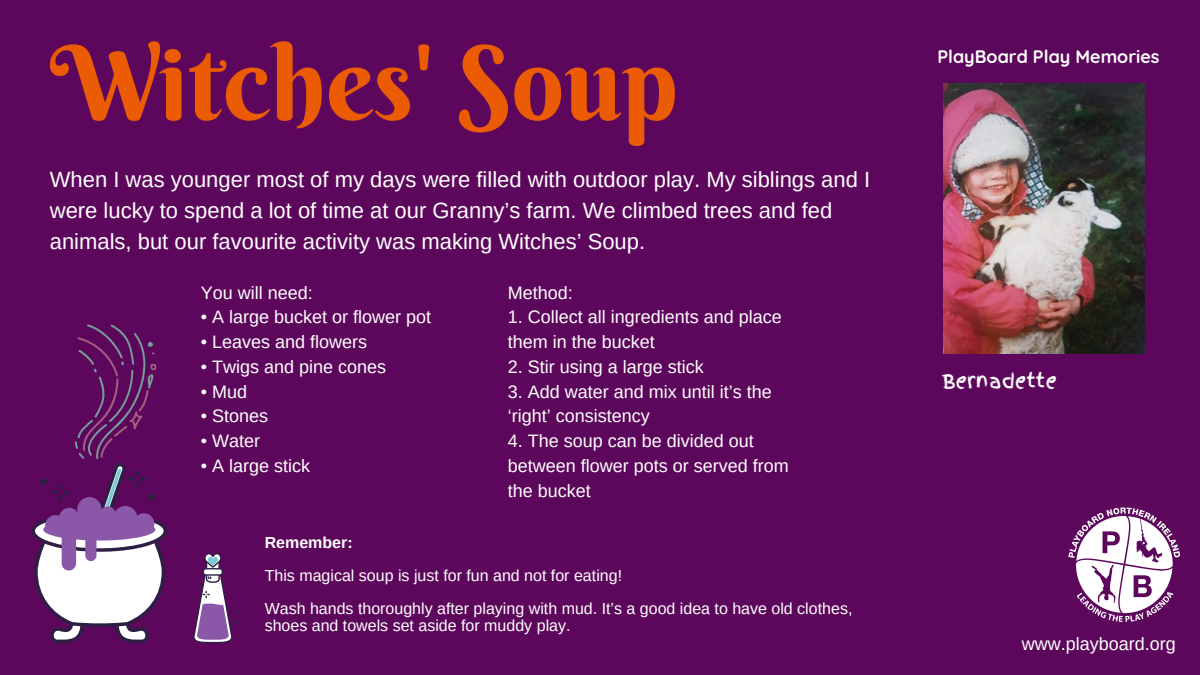
<style>
.page{position:relative;width:1200px;height:675px;background:#5d075c}
.page>*{position:absolute;margin:0;border:0;box-sizing:border-box;transform-origin:0 0}
.t1{font:103.7px "Berkshire Swash";color:#ea5b03}
.t2{font:22px/30.8px "Arimo";color:#fff}
.t3{font:20px "Finger Paint";color:#fff}
.t4{font:18px/24.8px "Arimo";color:#fff}
.t5{font:700 18px "Quicksand";color:#fff}
.t6{font:16px/33px "Arimo";color:#fff}
.t7{font:700 16px "Arimo";color:#fff}
</style>
<div class="page">
<img style="left:1068px;top:507px;width:111px;height:115px">
<img style="left:943px;top:84px;width:202px;height:269px">
<svg style="left:193px;top:553px;width:46px;height:91px"></svg>
<svg style="left:31px;top:324px;width:136px;height:319px"></svg>
<h1 class="t1" style="left:50px;top:19px;width:630px">Witches' Soup</h1>
<p class="t2" style="left:50px;top:164px;width:822px">When I was younger most of my days were filled with outdoor play. My siblings and I were lucky to spend a lot of time at our Granny’s farm. We climbed trees and fed animals, but our favourite activity was making Witches’ Soup.</p>
<p class="t4" style="left:201px;top:280px;width:113px">You will need:</p>
<p class="t4" style="left:201px;top:305px;width:232px">• A large bucket or flower pot</p>
<p class="t4" style="left:201px;top:330px;width:168px">• Leaves and flowers</p>
<p class="t4" style="left:201px;top:354px;width:187px">• Twigs and pine cones</p>
<p class="t4" style="left:201px;top:379px;width:48px">• Mud</p>
<p class="t4" style="left:201px;top:404px;width:69px">• Stones</p>
<p class="t4" style="left:201px;top:429px;width:61px">• Water</p>
<p class="t4" style="left:201px;top:453px;width:111px">• A large stick</p>
<p class="t4" style="left:508px;top:280px;width:66px">Method:</p>
<p class="t4" style="left:508px;top:305px;width:275px">1. Collect all ingredients and place them in the bucket</p>
<p class="t4" style="left:508px;top:354px;width:197px">2. Stir using a large stick</p>
<p class="t4" style="left:508px;top:379px;width:265px">3. Add water and mix until it’s the ‘right’ consistency</p>
<p class="t4" style="left:508px;top:429px;width:282px">4. The soup can be divided out between flower pots or served from the bucket</p>
<p class="t7" style="left:265px;top:534px;width:90px">Remember:</p>
<p class="t6" style="left:265px;top:559px;width:589px">This magical soup is just for fun and not for eating!<br>Wash hands thoroughly after playing with mud. It’s a good idea to have old clothes,</p>
<p class="t6" style="left:265px;top:609px;width:307px">shoes and towels set aside for muddy play.</p>
<p class="t5" style="left:937px;top:45px;width:224px">PlayBoard Play Memories</p>
<p class="t3" style="left:942px;top:366px;width:117px">Bernadette</p>
<p class="t4" style="left:1022px;top:631px;width:156px">www.playboard.org</p>
</div>
